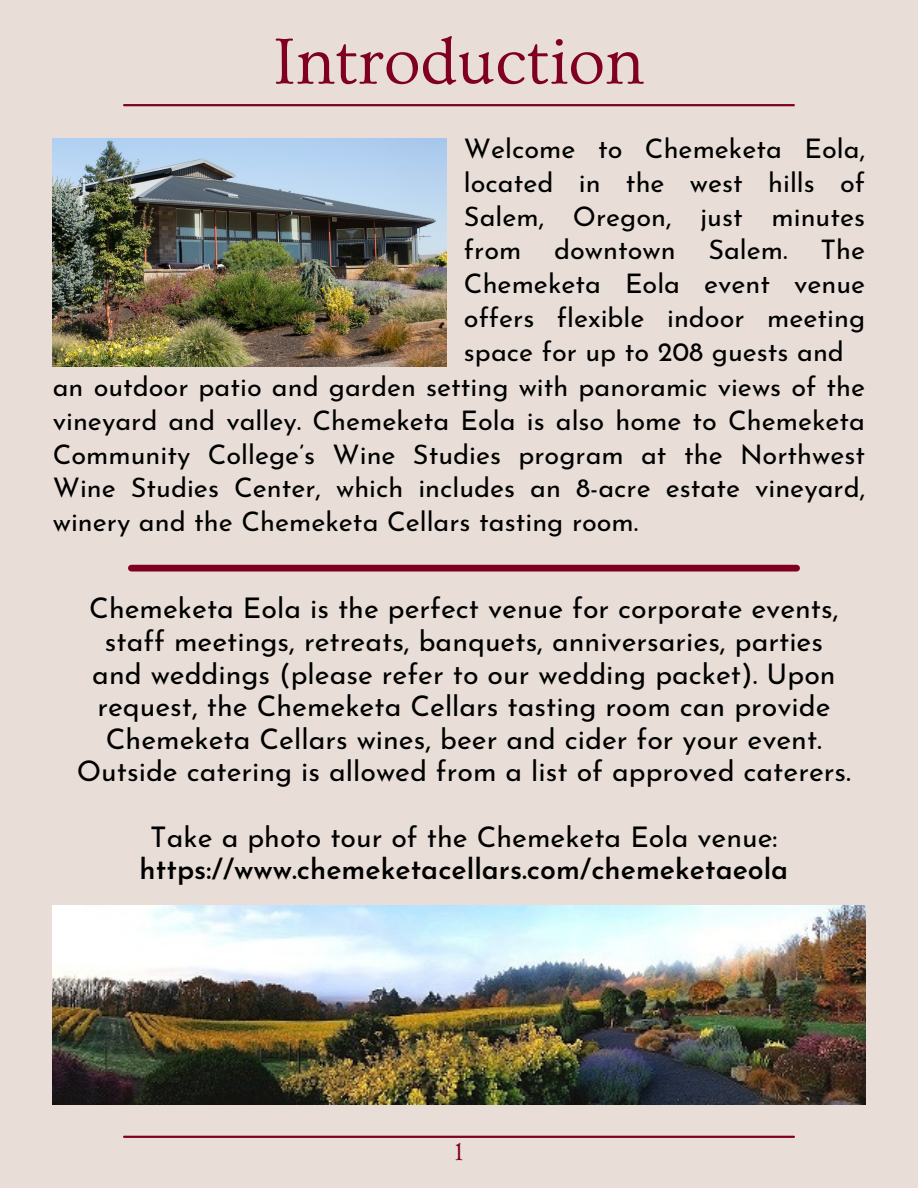
<style>
.page{position:relative;width:918px;height:1188px;background:#e8ded7}
.page>*{position:absolute;margin:0;border:0;box-sizing:border-box;transform-origin:0 0}
.t1{font:67.8px "Ovo";color:#800020}
.t2{font:28.5px/32.7px "Josefin Sans";color:#000;text-align:center}
.t3{font:600 28.5px "Josefin Sans";color:#000}
.t4{font:27px/33.8px "Josefin Sans";color:#000;text-align:justify}
.t5{font:25.8px "Ovo";color:#800020}
</style>
<div class="page">
<hr style="left:124px;top:1136px;width:670px;height:2px;background:#800020">
<img style="left:53px;top:139px;width:394px;height:227px">
<hr style="left:124px;top:104px;width:670px;height:2px;background:#800020">
<div style="left:131px;top:565px;width:666px;height:7px;background:#800020"></div>
<img style="left:53px;top:905px;width:812px;height:199px">
<p class="t1" style="left:273px;top:25px;width:373px">Introduction</p>
<p class="t4" style="left:464px;top:135px;width:403px">Welcome to Chemeketa Eola, located in the west hills of Salem, Oregon, just minutes from downtown Salem. The Chemeketa Eola event venue offers flexible indoor meeting space for up to 208 guests and</p>
<p class="t4" style="left:53px;top:373px;width:814px">an outdoor patio and garden setting with panoramic views of the vineyard and valley. Chemeketa Eola is also home to Chemeketa Community College’s Wine Studies program at the Northwest Wine Studies Center, which includes an 8-acre estate vineyard, winery and the Chemeketa Cellars tasting room.</p>
<p class="t2" style="left:89px;top:595px;width:751px">Chemeketa Eola is the perfect venue for corporate events, staff meetings, retreats, banquets, anniversaries, parties</p>
<p class="t2" style="left:77px;top:660px;width:776px">and weddings (please refer to our wedding packet). Upon request, the Chemeketa Cellars tasting room can provide Chemeketa Cellars wines, beer and cider for your event.<br>Outside catering is allowed from a list of approved caterers.</p>
<p class="t2" style="left:150px;top:823px;width:629px">Take a photo tour of the Chemeketa Eola venue:</p>
<p class="t3" style="left:140px;top:858px;width:650px">https://www.chemeketacellars.com/chemeketaeola</p>
<p class="t5" style="left:455px;top:1138px;width:10px">1</p>
</div>
